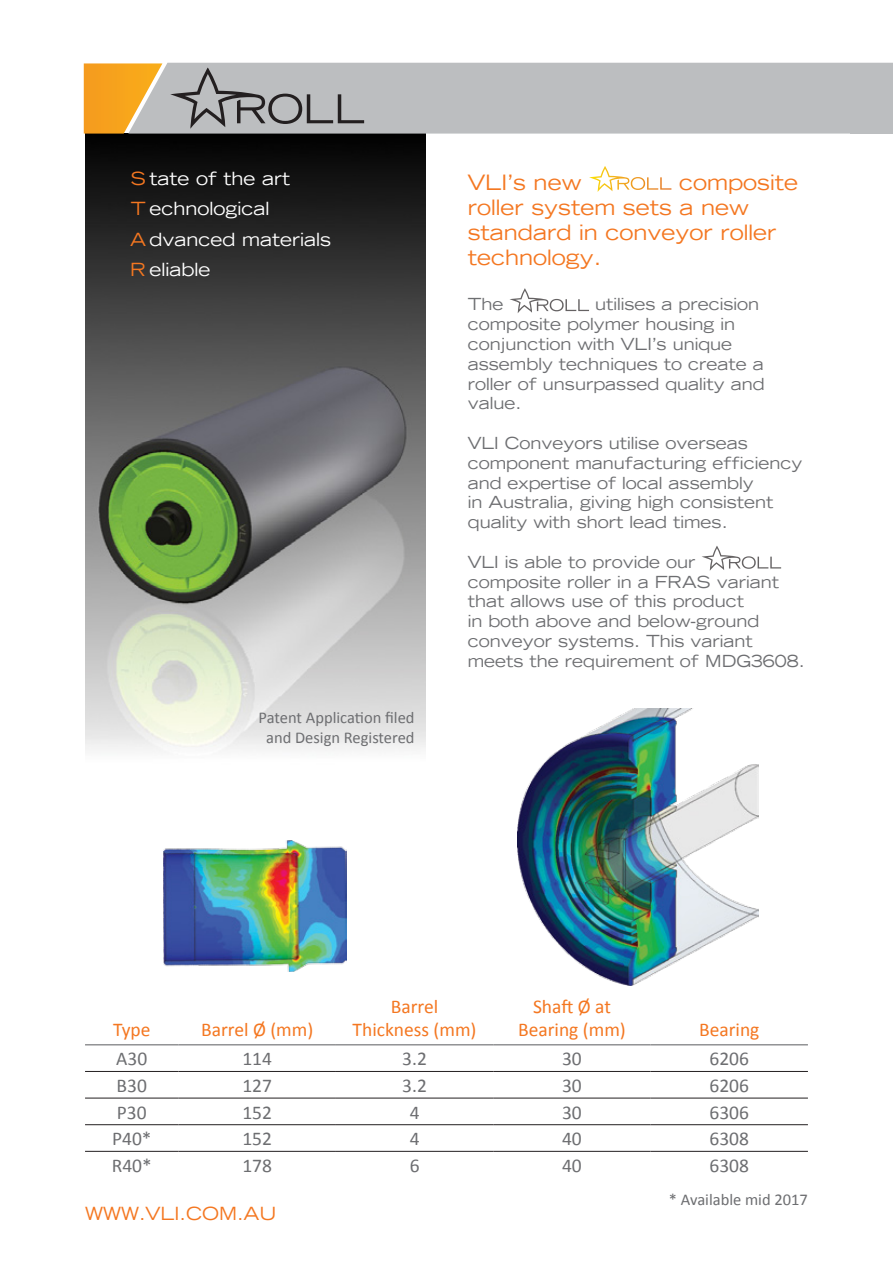
<style>
.page{position:relative;width:893px;height:1263px;background:#fff}
.page>*{position:absolute;margin:0;border:0;box-sizing:border-box;transform-origin:0 0}
.t1{font:expanded 21px/25.2px "Trade Gothic LH";color:#f47721}
.t2{font:19.5px "Calibri";color:#6d6e71}
.t3{font:19.5px/23.4px "Calibri";color:#f47721;text-align:center}
.t4{font:expanded 18px/30.6px "Trade Gothic LH";color:#fff}
.t5{font:expanded 18px "Trade Gothic LH";color:#f47721}
.t6{font:expanded 16.5px/19.8px "Trade Gothic LH";color:#6d6e71}
.t7{font:16.5px/19.8px "Calibri";color:#6d6e71;text-align:center}
.s1{color:#f47721}
</style>
<div class="page">
<img style="left:85px;top:134px;width:340px;height:617px">
<img style="left:517px;top:708px;width:242px;height:277px">
<img style="left:163px;top:840px;width:184px;height:131px">
<svg style="left:589px;top:166px;width:82px;height:26px"></svg>
<svg style="left:510px;top:288px;width:79px;height:25px"></svg>
<svg style="left:702px;top:546px;width:79px;height:25px"></svg>
<div style="left:162px;top:63px;width:731px;height:71px;background:#bcbec0"></div>
<svg style="left:84px;top:63px;width:78px;height:71px;background:#eaab48"></svg>
<hr style="left:85px;top:1071px;width:94px;height:1px;background:#231f20">
<hr style="left:179px;top:1071px;width:157px;height:1px;background:#231f20">
<hr style="left:336px;top:1071px;width:157px;height:1px;background:#231f20">
<hr style="left:493px;top:1071px;width:158px;height:1px;background:#231f20">
<hr style="left:651px;top:1071px;width:157px;height:1px;background:#231f20">
<hr style="left:85px;top:1098px;width:94px;height:1px;background:#231f20">
<hr style="left:179px;top:1098px;width:157px;height:1px;background:#231f20">
<hr style="left:336px;top:1098px;width:157px;height:1px;background:#231f20">
<hr style="left:493px;top:1098px;width:158px;height:1px;background:#231f20">
<hr style="left:651px;top:1098px;width:157px;height:1px;background:#231f20">
<hr style="left:85px;top:1124px;width:94px;height:1px;background:#231f20">
<hr style="left:179px;top:1124px;width:157px;height:1px;background:#231f20">
<hr style="left:336px;top:1124px;width:157px;height:1px;background:#231f20">
<hr style="left:493px;top:1124px;width:158px;height:1px;background:#231f20">
<hr style="left:651px;top:1124px;width:157px;height:1px;background:#231f20">
<hr style="left:85px;top:1151px;width:94px;height:1px;background:#231f20">
<hr style="left:179px;top:1151px;width:157px;height:1px;background:#231f20">
<hr style="left:336px;top:1151px;width:157px;height:1px;background:#231f20">
<hr style="left:493px;top:1151px;width:158px;height:1px;background:#231f20">
<hr style="left:651px;top:1151px;width:157px;height:1px;background:#231f20">
<hr style="left:85px;top:1044px;width:94px;height:1px;background:#6d6e71">
<hr style="left:179px;top:1044px;width:157px;height:1px;background:#6d6e71">
<hr style="left:336px;top:1044px;width:157px;height:1px;background:#6d6e71">
<hr style="left:493px;top:1044px;width:158px;height:1px;background:#6d6e71">
<hr style="left:651px;top:1044px;width:157px;height:1px;background:#6d6e71">
<svg style="left:170px;top:68px;width:194px;height:61px;background:#a6a7a9"></svg>
<p class="t4" style="left:130px;top:162px;width:202px"><span class="s1">S</span> tate of the art<br><span class="s1">T</span> echnological<br><span class="s1">A</span> dvanced materials<br><span class="s1">R</span> eliable</p>
<p class="t7" style="left:259px;top:708px;width:157px">Patent Application filed and Design Registered</p>
<p class="t1" style="left:468px;top:169px;width:115px">VLI’s new</p>
<p class="t1" style="left:468px;top:169px;width:332px;text-indent:211px">composite roller system sets a new standard in conveyor roller technology.</p>
<p class="t6" style="left:468px;top:294px;width:37px">The</p>
<p class="t6" style="left:468px;top:294px;width:299px;text-indent:127px">utilises a precision composite polymer housing in conjunction with VLI’s unique assembly techniques to create a roller of unsurpassed quality and value.</p>
<p class="t6" style="left:468px;top:433px;width:336px">VLI Conveyors utilise overseas component manufacturing efficiency and expertise of local assembly<br>in Australia, giving high consistent quality with short lead times.</p>
<p class="t6" style="left:468px;top:551px;width:338px">VLI is able to provide our<br>composite roller in a FRAS variant that allows use of this product<br>in both above and below-ground conveyor systems. This variant meets the requirement of MDG3608.</p>
<p class="t3" style="left:113px;top:1018px;width:39px">Type</p>
<p class="t3" style="left:201px;top:1018px;width:114px">Barrel Ø (mm)</p>
<p class="t3" style="left:353px;top:995px;width:125px">Barrel<br>Thickness (mm)</p>
<p class="t3" style="left:518px;top:995px;width:109px">Shaft Ø at<br>Bearing (mm)</p>
<p class="t3" style="left:699px;top:1018px;width:62px">Bearing</p>
<p class="t2" style="left:116px;top:1047px;width:33px">A30</p>
<p class="t2" style="left:242px;top:1047px;width:31px">114</p>
<p class="t2" style="left:402px;top:1047px;width:26px">3.2</p>
<p class="t2" style="left:562px;top:1047px;width:21px">30</p>
<p class="t2" style="left:709px;top:1047px;width:41px">6206</p>
<p class="t2" style="left:117px;top:1073px;width:32px">B30</p>
<p class="t2" style="left:242px;top:1073px;width:31px">127</p>
<p class="t2" style="left:402px;top:1073px;width:26px">3.2</p>
<p class="t2" style="left:562px;top:1073px;width:21px">30</p>
<p class="t2" style="left:709px;top:1073px;width:41px">6206</p>
<p class="t2" style="left:117px;top:1100px;width:31px">P30</p>
<p class="t2" style="left:242px;top:1100px;width:31px">152</p>
<p class="t2" style="left:410px;top:1100px;width:11px">4</p>
<p class="t2" style="left:562px;top:1100px;width:21px">30</p>
<p class="t2" style="left:709px;top:1100px;width:41px">6306</p>
<p class="t2" style="left:112px;top:1126px;width:41px">P40*</p>
<p class="t2" style="left:242px;top:1126px;width:31px">152</p>
<p class="t2" style="left:410px;top:1126px;width:11px">4</p>
<p class="t2" style="left:562px;top:1126px;width:21px">40</p>
<p class="t2" style="left:709px;top:1126px;width:41px">6308</p>
<p class="t2" style="left:112px;top:1153px;width:42px">R40*</p>
<p class="t2" style="left:242px;top:1153px;width:31px">178</p>
<p class="t2" style="left:410px;top:1153px;width:11px">6</p>
<p class="t2" style="left:562px;top:1153px;width:21px">40</p>
<p class="t2" style="left:709px;top:1153px;width:41px">6308</p>
<p class="t7" style="left:669px;top:1189px;width:140px">* Available mid 2017</p>
<p class="t5" style="left:85px;top:1202px;width:193px">WWW.VLI.COM.AU</p>
</div>
